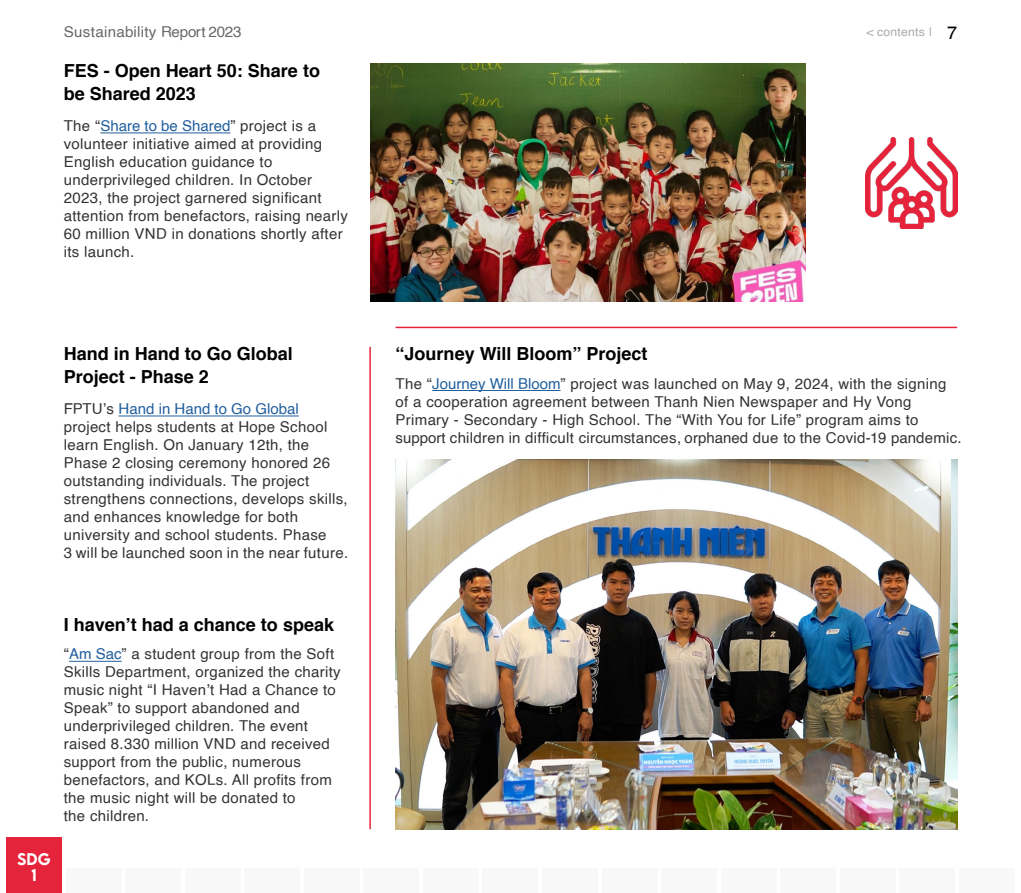
<style>
.page{position:relative;width:1021px;height:893px;background:#fff}
.page>*{position:absolute;margin:0;border:0;box-sizing:border-box;transform-origin:0 0}
.t1{font:700 18px/22.5px "Helvetica";color:#000}
.t2{font:15px/18px "Helvetica";letter-spacing:.02em;color:#333}
.t3{font:15px "Helvetica";letter-spacing:.02em;color:#696969}
.t4{font:500 15px/16.5px "LEMONMILK";color:#fff;text-align:center}
.t5{font:12px "Helvetica";letter-spacing:.02em;color:#a9a9a9}
.s1{font-size:18px;color:#000}
.s2{color:#215e9e}
</style>
<div class="page">
<div style="left:483px;top:868px;width:55px;height:25px;background:#f8f8f8"></div>
<div style="left:244px;top:868px;width:56px;height:25px;background:#f8f8f8"></div>
<div style="left:721px;top:868px;width:55px;height:25px;background:#f8f8f8"></div>
<div style="left:125px;top:868px;width:56px;height:25px;background:#f8f8f8"></div>
<div style="left:602px;top:868px;width:55px;height:25px;background:#f8f8f8"></div>
<div style="left:364px;top:868px;width:55px;height:25px;background:#f8f8f8"></div>
<div style="left:840px;top:868px;width:55px;height:25px;background:#f8f8f8"></div>
<div style="left:66px;top:868px;width:55px;height:25px;background:#f8f8f8"></div>
<div style="left:542px;top:868px;width:55px;height:25px;background:#f8f8f8"></div>
<div style="left:304px;top:868px;width:55px;height:25px;background:#f8f8f8"></div>
<div style="left:780px;top:868px;width:56px;height:25px;background:#f8f8f8"></div>
<div style="left:959px;top:868px;width:55px;height:25px;background:#f8f8f8"></div>
<div style="left:185px;top:868px;width:55px;height:25px;background:#f8f8f8"></div>
<div style="left:661px;top:868px;width:55px;height:25px;background:#f8f8f8"></div>
<div style="left:423px;top:868px;width:55px;height:25px;background:#f8f8f8"></div>
<div style="left:899px;top:868px;width:56px;height:25px;background:#f8f8f8"></div>
<div style="left:6px;top:838px;width:56px;height:55px;background:#e5243b"></div>
<hr style="left:100px;top:133px;width:130px;height:1px;background:#215e9e">
<hr style="left:119px;top:416px;width:180px;height:1px;background:#215e9e">
<hr style="left:69px;top:661px;width:53px;height:1px;background:#215e9e">
<hr style="left:432px;top:390px;width:128px;height:1px;background:#215e9e">
<img style="left:371px;top:64px;width:434px;height:238px">
<hr style="left:369px;top:347px;width:2px;height:482px;background:#e5243b">
<hr style="left:395px;top:327px;width:562px;height:1px;background:#e5243b">
<img style="left:865px;top:137px;width:92px;height:91px">
<img style="left:395px;top:460px;width:562px;height:369px">
<p class="t3" style="left:64px;top:20px;width:179px">Sustainability Report 2023</p>
<p class="t5" style="left:866px;top:23px;width:92px">&lt; contents | <span class="s1">7</span></p>
<p class="t1" style="left:64px;top:60px;width:258px">FES - Open Heart 50: Share to be Shared 2023</p>
<p class="t2" style="left:64px;top:117px;width:286px">The “<span class="s2">Share to be Shared</span>” project is a volunteer initiative aimed at providing English education guidance to underprivileged children. In October 2023, the project garnered significant attention from benefactors, raising nearly 60 million VND in donations shortly after its launch.</p>
<p class="t1" style="left:64px;top:343px;width:231px">Hand in Hand to Go Global<br>Project - Phase 2</p>
<p class="t2" style="left:64px;top:400px;width:286px">FPTU’s <span class="s2">Hand in Hand to Go Global </span>project helps students at Hope School learn English. On January 12th, the Phase 2 closing ceremony honored 26 outstanding individuals. The project strengthens connections, develops skills, and enhances knowledge for both university and school students. Phase<br>3 will be launched soon in the near future.</p>
<p class="t4" style="left:17px;top:850px;width:35px">SDG<br>1</p>
<p class="t1" style="left:64px;top:614px;width:272px">I haven’t had a chance to speak</p>
<p class="t2" style="left:64px;top:646px;width:278px">“<span class="s2">Am Sac</span>” a student group from the Soft Skills Department, organized the charity music night “I Haven’t Had a Chance to Speak” to support abandoned and underprivileged children. The event raised 8.330 million VND and received support from the public, numerous benefactors, and KOLs. All profits from the music night will be donated to<br>the children.</p>
<p class="t1" style="left:395px;top:343px;width:253px">“Journey Will Bloom” Project</p>
<p class="t2" style="left:395px;top:375px;width:567px">The “<span class="s2">Journey Will Bloom</span>” project was launched on May 9, 2024, with the signing of a cooperation agreement between Thanh Nien Newspaper and Hy Vong Primary - Secondary - High School. The “With You for Life” program aims to support children in difficult circumstances, orphaned due to the Covid-19 pandemic.</p>
</div>
